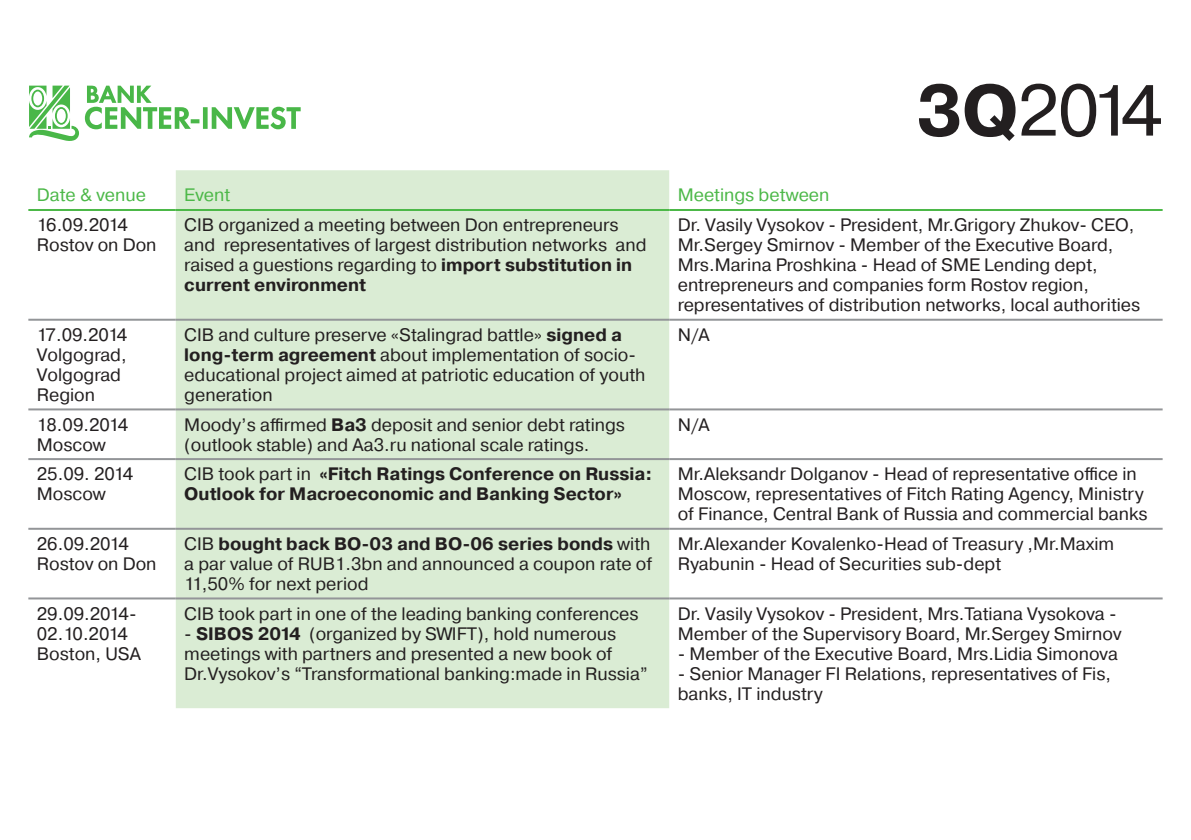
<style>
.page{position:relative;width:1191px;height:840px;background:#fff}
.page>*{position:absolute;margin:0;border:0;box-sizing:border-box;transform-origin:0 0}
.t1{font:72px "Pragmatica";color:#231f20}
.t2{font:18px/20px "Pragmatica";color:#231f20}
.t3{font:700 18px/20px "Pragmatica";color:#231f20}
.t4{font:18px "Pragmatica";color:#4cb848}
.s1{font-weight:700}
.s2{font-weight:400}
</style>
<div class="page">
<svg style="left:29px;top:86px;width:50px;height:55px"></svg>
<svg style="left:85px;top:86px;width:216px;height:43px"></svg>
<svg style="left:28px;top:320px;width:1134px;height:280px"></svg>
<div style="left:176px;top:170px;width:493px;height:537px;background:#daecd4"></div>
<hr style="left:28px;top:209px;width:148px;height:2px;background:#4cb848">
<hr style="left:176px;top:209px;width:493px;height:2px;background:#4cb848">
<hr style="left:669px;top:209px;width:493px;height:2px;background:#4cb848">
<hr style="left:28px;top:318px;width:148px;height:2px;background:#939598">
<hr style="left:176px;top:318px;width:493px;height:2px;background:#939598">
<hr style="left:669px;top:318px;width:493px;height:2px;background:#939598">
<hr style="left:28px;top:408px;width:148px;height:2px;background:#939598">
<hr style="left:176px;top:408px;width:493px;height:2px;background:#939598">
<hr style="left:669px;top:408px;width:493px;height:2px;background:#939598">
<hr style="left:28px;top:458px;width:148px;height:2px;background:#939598">
<hr style="left:176px;top:458px;width:493px;height:2px;background:#939598">
<hr style="left:669px;top:458px;width:493px;height:2px;background:#939598">
<hr style="left:28px;top:527px;width:148px;height:2px;background:#939598">
<hr style="left:176px;top:527px;width:493px;height:2px;background:#939598">
<hr style="left:669px;top:527px;width:493px;height:2px;background:#939598">
<hr style="left:28px;top:597px;width:148px;height:2px;background:#939598">
<hr style="left:176px;top:597px;width:493px;height:2px;background:#939598">
<hr style="left:669px;top:597px;width:493px;height:2px;background:#939598">
<h1 class="t1" style="left:916px;top:66px;width:248px"><span class="s1">3Q</span>2014</h1>
<p class="t4" style="left:37px;top:184px;width:111px">Date &amp; venue</p>
<p class="t4" style="left:184px;top:184px;width:47px">Event</p>
<p class="t4" style="left:677px;top:184px;width:153px">Meetings between</p>
<p class="t2" style="left:37px;top:215px;width:121px">16.09.2014<br>Rostov on Don</p>
<p class="t2" style="left:184px;top:215px;width:464px">CIB organized a meeting between Don entrepreneurs and representatives of largest distribution networks and raised a guestions regarding to <span class="s1">import substitution in current environment</span></p>
<p class="t2" style="left:677px;top:215px;width:464px">Dr. Vasily Vysokov - President, Mr.Grigory Zhukov- CEO, Mr.Sergey Smirnov - Member of the Executive Board, Mrs.Marina Proshkina - Head of SME Lending dept, entrepreneurs and companies form Rostov region, representatives of distribution networks, local authorities</p>
<p class="t2" style="left:37px;top:325px;width:92px">17.09.2014<br>Volgograd,<br>Volgograd<br>Region</p>
<p class="t2" style="left:184px;top:325px;width:462px">CIB and culture preserve «Stalingrad battle» <span class="s1">signed a long-term agreement</span> about implementation of socio&shy;educational project aimed at patriotic education of youth generation</p>
<p class="t2" style="left:677px;top:325px;width:34px">N/A</p>
<p class="t2" style="left:37px;top:414px;width:93px">18.09.2014<br>Moscow</p>
<p class="t2" style="left:184px;top:414px;width:442px">Moody’s affirmed <span class="s1">Ba3</span> deposit and senior debt ratings (outlook stable) and Aa3.ru national scale ratings.</p>
<p class="t2" style="left:677px;top:414px;width:34px">N/A</p>
<p class="t2" style="left:37px;top:464px;width:98px">25.09. 2014<br>Moscow</p>
<p class="t3" style="left:184px;top:464px;width:469px"><span class="s2">CIB took part in</span> «Fitch Ratings Conference on Russia:<br>Outlook for Macroeconomic and Banking Sector»</p>
<p class="t2" style="left:677px;top:464px;width:471px">Mr.Aleksandr Dolganov - Head of representative office in<br>Moscow, representatives of Fitch Rating Agency, Ministry of Finance, Central Bank of Russia and commercial banks</p>
<p class="t2" style="left:37px;top:534px;width:121px">26.09.2014<br>Rostov on Don</p>
<p class="t2" style="left:184px;top:534px;width:469px;text-align:justify">CIB <span class="s1">bought back BO-03 and BO-06 series bonds</span> with a par value of RUB1.3bn and announced a coupon rate of 11,50% for next period</p>
<p class="t2" style="left:677px;top:534px;width:438px">Mr.Alexander Kovalenko-Head of Treasury ,Mr.Maxim<br>Ryabunin - Head of Securities sub-dept</p>
<p class="t2" style="left:37px;top:603px;width:106px">29.09.2014-<br>02.10.2014<br>Boston, USA</p>
<p class="t2" style="left:184px;top:603px;width:456px">CIB took part in one of the leading banking conferences</p>
<p class="t2" style="left:677px;top:603px;width:445px">Dr. Vasily Vysokov - President, Mrs.Tatiana Vysokova -<br>Member of the Supervisory Board, Mr.Sergey Smirnov</p>
<p class="t2" style="left:677px;top:643px;width:442px">- Member of the Executive Board, Mrs.Lidia Simonova</p>
<p class="t2" style="left:677px;top:663px;width:435px">- Senior Manager FI Relations, representatives of Fis, banks, IT industry</p>
<p class="t2" style="left:184px;top:623px;width:465px">- <span class="s1">SIBOS 2014</span> (organized by SWIFT), hold numerous meetings with partners and presented a new book of<br>Dr.Vysokov’s “Transformational banking:made in Russia”</p>
</div>
